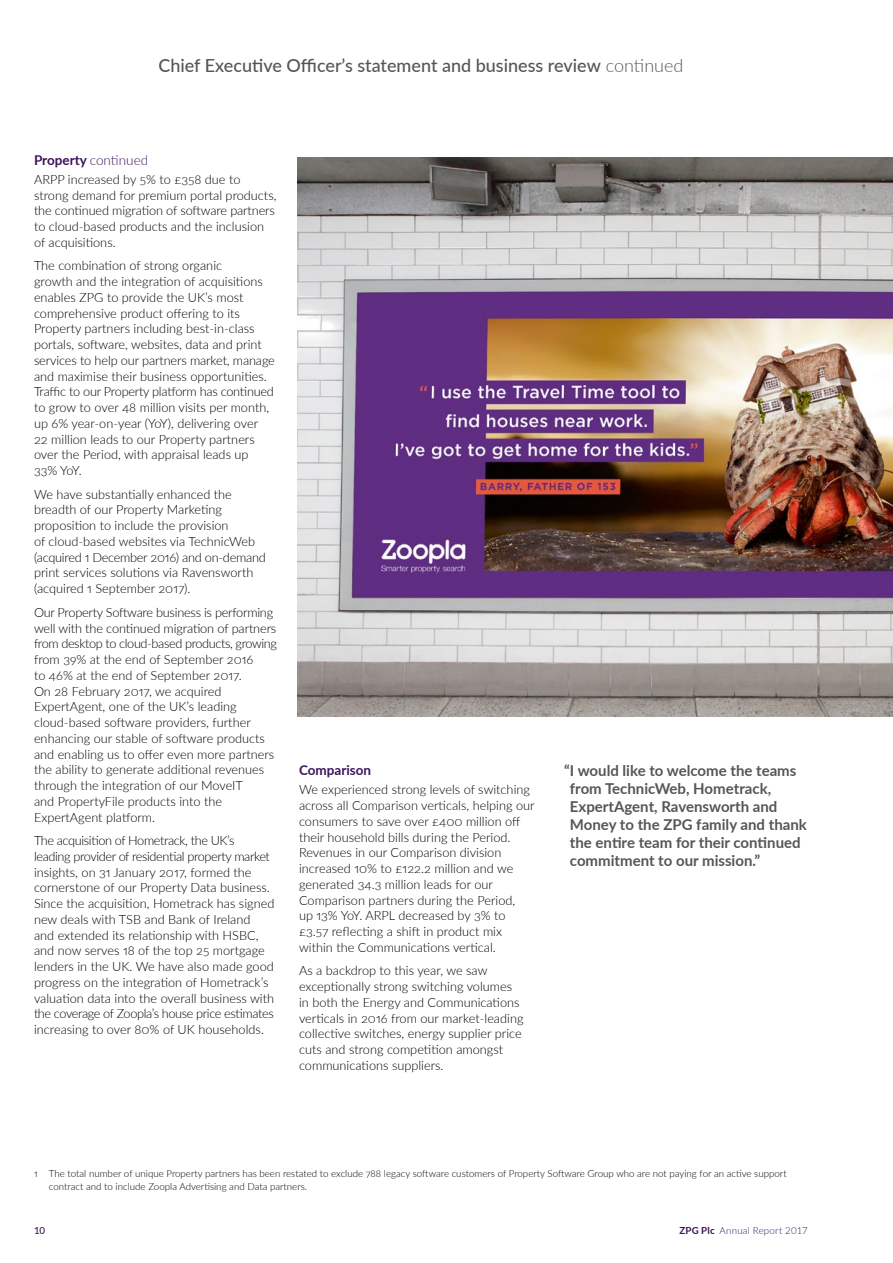
<style>
.page{position:relative;width:893px;height:1263px;background:#fff}
.page>*{position:absolute;margin:0;border:0;box-sizing:border-box;transform-origin:0 0}
.t1{font:500 18px "Lato";color:#565655}
.t2{font:700 15px/18px "Lato";color:#565655}
.t3{font:300 13.5px "Lato";color:#3b135a}
.t4{font:700 13.5px "Lato";color:#3b135a}
.t5{font:300 12.75px/15.8px "Lato";color:#000}
.t6{font:300 9.75px/13.5px "Lato";color:#000}
.t7{font:300 9.75px "Lato";letter-spacing:.02em;color:#3b135a}
.t8{font:500 9.75px "Lato";color:#3b135a}
.s1{font-weight:300}
.s2{font-weight:700}
</style>
<div class="page">
<img style="left:298px;top:157px;width:595px;height:560px">
<h1 class="t1" style="left:158px;top:53px;width:527px">Chief Executive Officer’s statement and business review <span class="s1">continued</span></h1>
<p class="t3" style="left:34px;top:150px;width:116px"><span class="s2">Property</span> continued</p>
<p class="t5" style="left:34px;top:171px;width:244px">ARPP increased by 5% to £358 due to strong demand for premium portal products, the continued migration of software partners to cloud-based products and the inclusion of acquisitions.</p>
<p class="t5" style="left:34px;top:257px;width:242px">The combination of strong organic<br>growth and the integration of acquisitions enables ZPG to provide the UK’s most comprehensive product offering to its Property partners including best-in-class portals, software, websites, data and print services to help our partners market, manage and maximise their business opportunities.<br>Traffic to our Property platform has continued to grow to over 48 million visits per month, up 6% year-on-year (YoY), delivering over 22 million leads to our Property partners over the Period, with appraisal leads up 33% YoY.</p>
<p class="t5" style="left:34px;top:486px;width:233px">We have substantially enhanced the breadth of our Property Marketing proposition to include the provision<br>of cloud-based websites via TechnicWeb (acquired 1 December 2016) and on-demand print services solutions via Ravensworth (acquired 1 September 2017).</p>
<p class="t5" style="left:34px;top:604px;width:245px">Our Property Software business is performing well with the continued migration of partners from desktop to cloud-based products, growing from 39% at the end of September 2016<br>to 46% at the end of September 2017.<br>On 28 February 2017, we acquired ExpertAgent, one of the UK’s leading cloud-based software providers, further enhancing our stable of software products and enabling us to offer even more partners the ability to generate additional revenues through the integration of our MoveIT<br>and PropertyFile products into the ExpertAgent platform.</p>
<p class="t5" style="left:34px;top:832px;width:242px">The acquisition of Hometrack, the UK’s leading provider of residential property market insights, on 31 January 2017, formed the cornerstone of our Property Data business.<br>Since the acquisition, Hometrack has signed new deals with TSB and Bank of Ireland<br>and extended its relationship with HSBC, and now serves 18 of the top 25 mortgage lenders in the UK. We have also made good progress on the integration of Hometrack’s valuation data into the overall business with the coverage of Zoopla’s house price estimates increasing to over 80% of UK households.</p>
<p class="t4" style="left:299px;top:760px;width:74px">Comparison</p>
<p class="t5" style="left:299px;top:781px;width:237px">We experienced strong levels of switching across all Comparison verticals, helping our consumers to save over £400 million off their household bills during the Period.<br>Revenues in our Comparison division increased 10% to £122.2 million and we generated 34.3 million leads for our Comparison partners during the Period,<br>up 13% YoY. ARPL decreased by 3% to £3.57 reflecting a shift in product mix within the Communications vertical.</p>
<p class="t5" style="left:299px;top:962px;width:226px">As a backdrop to this year, we saw exceptionally strong switching volumes in both the Energy and Communications verticals in 2016 from our market-leading collective switches, energy supplier price cuts and strong competition amongst communications suppliers.</p>
<p class="t2" style="left:570px;top:761px;width:238px;text-indent:-6px">“I would like to welcome the teams from TechnicWeb, Hometrack,<br>ExpertAgent, Ravensworth and<br>Money to the ZPG family and thank the entire team for their continued commitment to our mission.”</p>
<p class="t6" style="left:49px;top:1166px;width:739px;text-indent:-15px">1 The total number of unique Property partners has been restated to exclude 788 legacy software customers of Property Software Group who are not paying for an active support contract and to include Zoopla Advertising and Data partners.</p>
<p class="t8" style="left:34px;top:1223px;width:13px">10</p>
<p class="t7" style="left:679px;top:1223px;width:130px"><span class="s2">ZPG Plc</span> Annual Report 2017</p>
</div>
